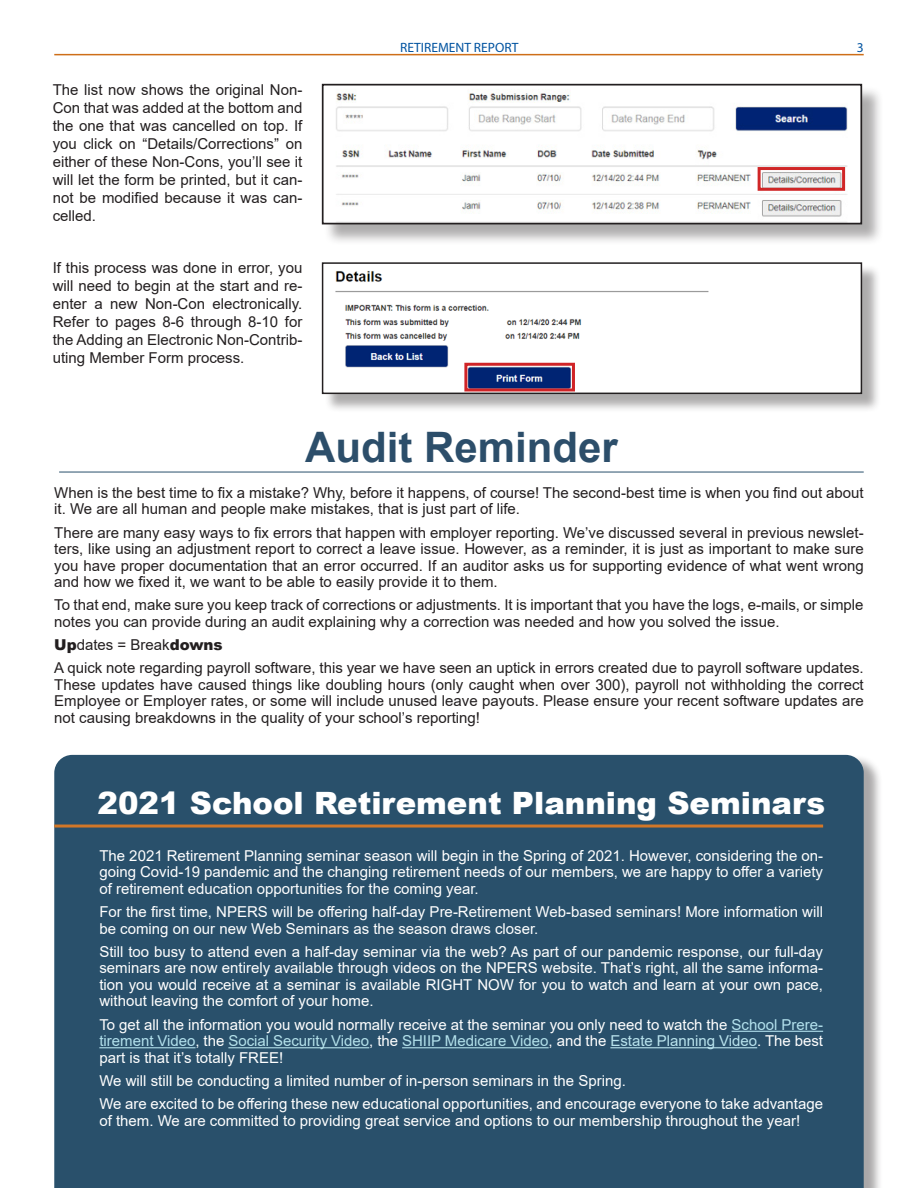
<style>
.page{position:relative;width:918px;height:1188px;background:#fff}
.page>*{position:absolute;margin:0;border:0;box-sizing:border-box;transform-origin:0 0}
.t1{font:700 42px "Arial";color:#2c4e6a}
.t2{font:900 30.75px "Arial";color:#fff}
.t3{font:15px/18px "Arial";color:#231f20;text-align:justify}
.t4{font:15px/16.5px "Arial";color:#fff;text-align:justify}
.t5{font:13.5px "Myriad Pro";color:#0153a0}
.s1{font-weight:900}
.s2{color:#b3e1ed}
.s3{color:#b5e2eb}
.s4{color:#b3e1eb}
.s5{color:#bae4ee}
</style>
<div class="page">
<hr style="left:54px;top:54px;width:810px;height:1px;background:#ce6e18">
<div style="left:57px;top:754px;width:826px;height:434px;background:#231f20;opacity:.39"></div>
<div style="left:54px;top:755px;width:810px;height:433px;background:#29506b"></div>
<div style="left:324px;top:265px;width:557px;height:148px;background:#231f20;opacity:.37"></div>
<div style="left:323px;top:263px;width:538px;height:130px;background:#fff"></div>
<img style="left:335px;top:271px;width:374px;height:116px">
<div style="left:322px;top:262px;width:540px;height:132px;border:2px solid #231f20"></div>
<hr style="left:732px;top:1031px;width:91px;height:1px;background:#b3e1ed">
<hr style="left:99px;top:1047px;width:97px;height:1px;background:#b3e1ed">
<hr style="left:228px;top:1047px;width:141px;height:1px;background:#b5e2eb">
<hr style="left:402px;top:1047px;width:147px;height:1px;background:#b3e1eb">
<hr style="left:610px;top:1047px;width:147px;height:1px;background:#bae4ee">
<hr style="left:59px;top:472px;width:805px;height:1px;background:#294f6b">
<hr style="left:54px;top:825px;width:769px;height:3px;background:#d27728">
<div style="left:324px;top:86px;width:560px;height:160px;background:#231f20;opacity:.37"></div>
<img style="left:325px;top:87px;width:534px;height:134px">
<div style="left:322px;top:84px;width:540px;height:140px;border:2px solid #231f20"></div>
<div style="left:758px;top:167px;width:87px;height:24px;border:3px solid #d02627"></div>
<div style="left:464px;top:363px;width:111px;height:28px;border:3px solid #d02427"></div>
<p class="t3" style="left:53px;top:80px;width:251px">The list now shows the original Non-Con that was added at the bottom and the one that was cancelled on top. If you click on “Details/Corrections” on either of these Non-Cons, you’ll see it will let the form be printed, but it can&shy;not be modified because it was can&shy;celled.</p>
<p class="t3" style="left:53px;top:259px;width:251px">If this process was done in error, you will need to begin at the start and re&shy;enter a new Non-Con electronically.<br>Refer to pages 8-6 through 8-10 for the Adding an Electronic Non-Contrib&shy;uting Member Form process.</p>
<p class="t5" style="left:400px;top:40px;width:120px">RETIREMENT REPORT</p>
<p class="t5" style="left:857px;top:40px;width:8px">3</p>
<p class="t1" style="left:305px;top:418px;width:314px">Audit Reminder</p>
<p class="t3" style="left:54px;top:484px;width:811px;line-height:16.5px">When is the best time to fix a mistake? Why, before it happens, of course! The second-best time is when you find out about it. We are all human and people make mistakes, that is just part of life.</p>
<p class="t3" style="left:54px;top:524px;width:811px;line-height:16.5px">There are many easy ways to fix errors that happen with employer reporting. We’ve discussed several in previous newslet&shy;ters, like using an adjustment report to correct a leave issue. However, as a reminder, it is just as important to make sure you have proper documentation that an error occurred. If an auditor asks us for supporting evidence of what went wrong and how we fixed it, we want to be able to easily provide it to them.</p>
<p class="t3" style="left:54px;top:597px;width:811px;line-height:16.5px">To that end, make sure you keep track of corrections or adjustments. It is important that you have the logs, e-mails, or simple notes you can provide during an audit explaining why a correction was needed and how you solved the issue.</p>
<p class="t3" style="left:54px;top:636px;width:170px"><span class="s1">Up</span>dates = Break<span class="s1">downs</span></p>
<p class="t3" style="left:54px;top:660px;width:811px;line-height:16.5px">A quick note regarding payroll software, this year we have seen an uptick in errors created due to payroll software updates.<br>These updates have caused things like doubling hours (only caught when over 300), payroll not withholding the correct Employee or Employer rates, or some will include unused leave payouts. Please ensure your recent software updates are not causing breakdowns in the quality of your school’s reporting!</p>
<p class="t2" style="left:98px;top:780px;width:729px">2021 School Retirement Planning Seminars</p>
<p class="t4" style="left:99px;top:847px;width:725px">The 2021 Retirement Planning seminar season will begin in the Spring of 2021. However, considering the on&shy;going Covid-19 pandemic and the changing retirement needs of our members, we are happy to offer a variety of retirement education opportunities for the coming year.</p>
<p class="t4" style="left:99px;top:904px;width:725px">For the first time, NPERS will be offering half-day Pre-Retirement Web-based seminars! More information will be coming on our new Web Seminars as the season draws closer.</p>
<p class="t4" style="left:99px;top:943px;width:725px">Still too busy to attend even a half-day seminar via the web? As part of our pandemic response, our full-day seminars are now entirely available through videos on the NPERS website. That’s right, all the same informa&shy;tion you would receive at a seminar is available RIGHT NOW for you to watch and learn at your own pace, without leaving the comfort of your home.</p>
<p class="t4" style="left:99px;top:1016px;width:725px">To get all the information you would normally receive at the seminar you only need to watch the <span class="s2">School Prere&shy;tirement Video</span>, the <span class="s3">Social Security Video</span>, the <span class="s4">SHIIP Medicare Video</span>, and the <span class="s5">Estate Planning Video</span>. The best part is that it’s totally FREE!</p>
<p class="t4" style="left:99px;top:1072px;width:528px">We will still be conducting a limited number of in-person seminars in the Spring.</p>
<p class="t4" style="left:99px;top:1096px;width:725px">We are excited to be offering these new educational opportunities, and encourage everyone to take advantage of them. We are committed to providing great service and options to our membership throughout the year!</p>
</div>
